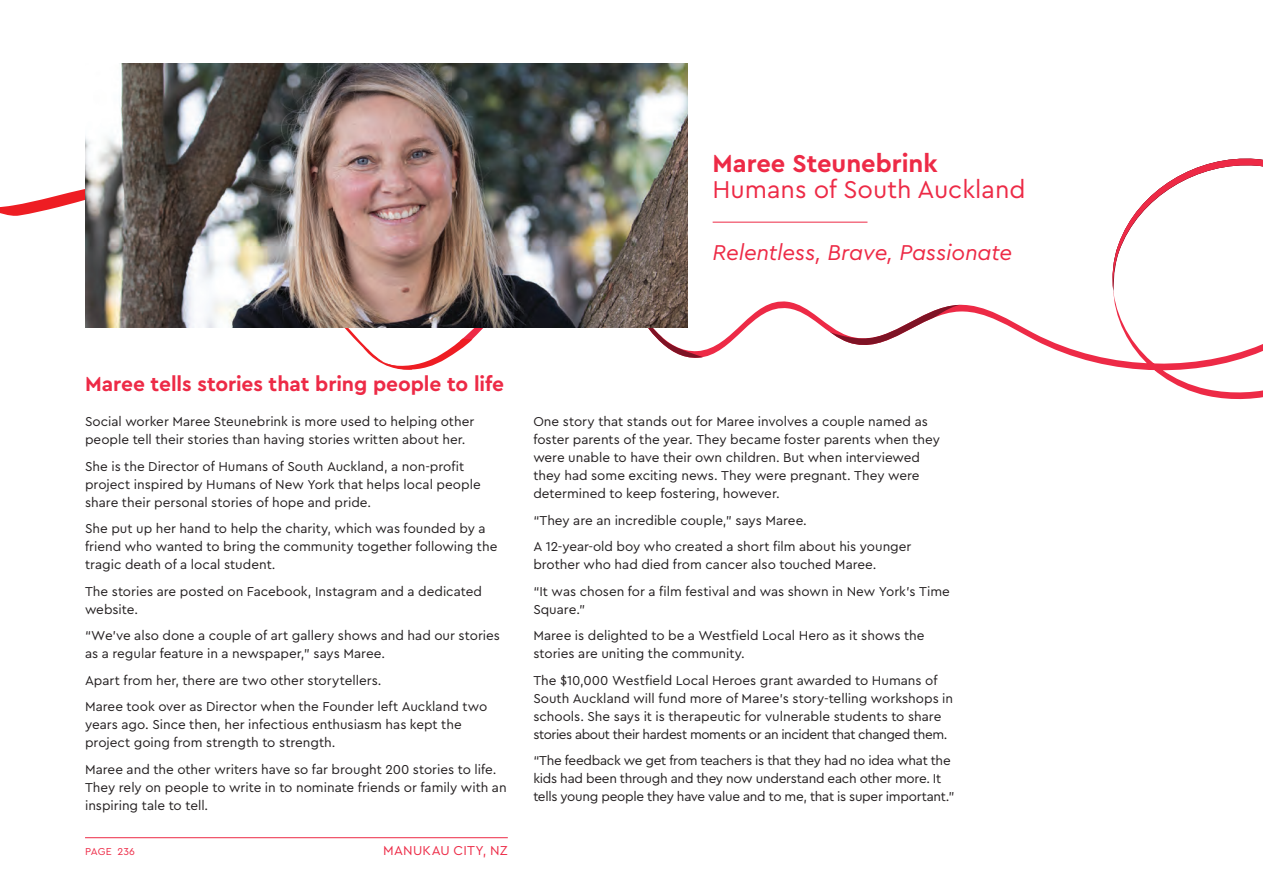
<style>
.page{position:relative;width:1263px;height:893px;background:#fff}
.page>*{position:absolute;margin:0;border:0;box-sizing:border-box;transform-origin:0 0}
.Hero_-_Name{font:25.5px/25.5px "Cera PRO";color:#ed2a46}
.Hero_-_Quote{font:italic 22.5px "Cera PRO";letter-spacing:-.01em;color:#ed2a46}
.Hero_-_Heading{font:700 21px "Cera PRO";letter-spacing:-.005em;color:#ed2a46}
.Hero_-_Text__Long{font:13.5px/18px "Cera PRO";color:#231f20}
.Hero_-_Text__Long-2{font:13.5px/18px "Cera PRO";letter-spacing:-.02em;color:#231f20}
.t1{font:13.5px "Cera PRO";letter-spacing:.015em;color:#ed2a46}
.t2{font:10.5px "Cera PRO";color:#ed2a46}
.s1{font-weight:700}
</style>
<div class="page">
<svg style="left:472px;top:154px;width:791px;height:246px"></svg>
<svg style="left:492px;top:159px;width:297px;height:241px"></svg>
<svg style="left:799px;top:227px;width:185px;height:130px"></svg>
<div style="left:198px;top:341px;width:307px;height:133px;background:#fff"></div>
<svg style="left:0;top:189px;width:472px;height:181px"></svg>
<img style="left:85px;top:64px;width:602px;height:263px">
<hr style="left:713px;top:222px;width:154px;height:1px;background:#ed2a46">
<hr style="left:85px;top:837px;width:423px;height:1px;background:#ed2a46">
<p class="Hero_-_Name" style="left:713px;top:150px;width:314px"><span class="s1">Maree Steunebrink<br></span>Humans of South Auckland</p>
<p class="Hero_-_Quote" style="left:713px;top:238px;width:301px">Relentless, Brave, Passionate</p>
<p class="Hero_-_Heading" style="left:85px;top:370px;width:421px">Maree tells stories that bring people to life</p>
<p class="Hero_-_Text__Long" style="left:85px;top:412px;width:391px">Social worker Maree Steunebrink is more used to helping other people tell their stories than having stories written about her.</p>
<p class="Hero_-_Text__Long" style="left:85px;top:457px;width:397px">She is the Director of Humans of South Auckland, a non-profit project inspired by Humans of New York that helps local people share their personal stories of hope and pride.</p>
<p class="Hero_-_Text__Long" style="left:85px;top:519px;width:414px">She put up her hand to help the charity, which was founded by a friend who wanted to bring the community together following the tragic death of a local student.</p>
<p class="Hero_-_Text__Long" style="left:85px;top:582px;width:398px">The stories are posted on Facebook, Instagram and a dedicated website.</p>
<p class="Hero_-_Text__Long" style="left:85px;top:626px;width:416px">“We’ve also done a couple of art gallery shows and had our stories as a regular feature in a newspaper,” says Maree.</p>
<p class="Hero_-_Text__Long" style="left:85px;top:671px;width:298px">Apart from her, there are two other storytellers.</p>
<p class="Hero_-_Text__Long" style="left:85px;top:697px;width:404px">Maree took over as Director when the Founder left Auckland two years ago. Since then, her infectious enthusiasm has kept the project going from strength to strength.</p>
<p class="Hero_-_Text__Long" style="left:85px;top:760px;width:423px">Maree and the other writers have so far brought 200 stories to life.<br>They rely on people to write in to nominate friends or family with an inspiring tale to tell.</p>
<p class="t2" style="left:85px;top:844px;width:51px">PAGE 236</p>
<p class="t1" style="left:383px;top:841px;width:126px">MANUKAU CITY, NZ</p>
<p class="Hero_-_Text__Long" style="left:533px;top:412px;width:408px">One story that stands out for Maree involves a couple named as foster parents of the year. They became foster parents when they were unable to have their own children. But when interviewed they had some exciting news. They were pregnant. They were determined to keep fostering, however.</p>
<p class="Hero_-_Text__Long" style="left:533px;top:510px;width:275px">“They are an incredible couple,” says Maree.</p>
<p class="Hero_-_Text__Long" style="left:533px;top:537px;width:380px">A 12-year-old boy who created a short film about his younger brother who had died from cancer also touched Maree.</p>
<p class="Hero_-_Text__Long" style="left:533px;top:581px;width:418px">“It was chosen for a film festival and was shown in New York’s Time<br>Square.”</p>
<p class="Hero_-_Text__Long" style="left:533px;top:626px;width:393px">Maree is delighted to be a Westfield Local Hero as it shows the stories are uniting the community.</p>
<p class="Hero_-_Text__Long" style="left:533px;top:670px;width:421px">The $10,000 Westfield Local Heroes grant awarded to Humans of South Auckland will fund more of Maree’s story-telling workshops in schools. She says it is therapeutic for vulnerable students to share stories about their hardest moments or an incident that changed them.</p>
<p class="Hero_-_Text__Long-2" style="left:533px;top:751px;width:423px">“The feedback we get from teachers is that they had no idea what the kids had been through and they now understand each other more. It tells young people they have value and to me, that is super important.”</p>
</div>
